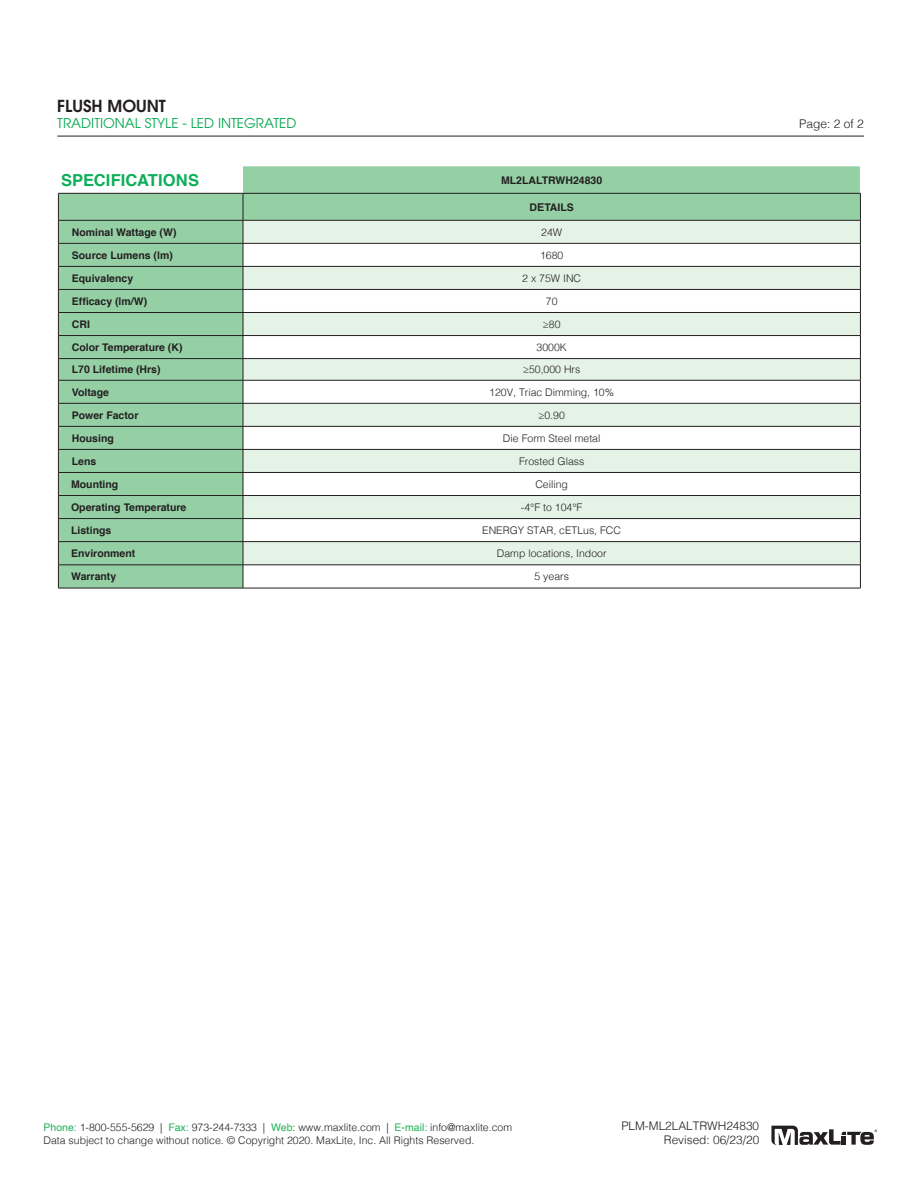
<style>
.page{position:relative;width:918px;height:1188px;background:#fff}
.page>*{position:absolute;margin:0;border:0;box-sizing:border-box;transform-origin:0 0}
.t1{font:700 16.5px "Helvetica";letter-spacing:.01em;color:#0daf5a}
.t2{font:600 16.5px "Avant Garde";color:#231f20}
.t3{font:13.5px "Avant Garde";color:#00a94e}
.t4{font:300 12px "Helvetica";color:#231f20}
.t5{font:300 11.85px/14.2px "Helvetica";color:#231f20;text-align:right}
.Body_Text__C{font:300 10.5px/12.6px "Helvetica";color:#231f20}
.Body_Text__L{font:700 10.5px "Helvetica";color:#231f20}
.Lv__2_-_Blue_Descrip{font:700 10.5px "Helvetica";color:#231f20}
.s1{font-size:10.8px}
.s2{font-weight:400;color:#21b259}
</style>
<div class="page">
<hr style="left:57px;top:136px;width:807px;height:1px;background:#231f20">
<svg style="left:771px;top:1126px;width:106px;height:19px"></svg>
<svg style="left:58px;top:166px;width:802px;height:422px;background:#a4d5b1"></svg>
<svg style="left:244px;top:221px;width:616px;height:344px;fill:#e5f3e7"></svg>
<hr style="left:58px;top:243px;width:185px;height:1px;background:#231f20">
<hr style="left:243px;top:243px;width:618px;height:1px;background:#231f20">
<hr style="left:58px;top:266px;width:185px;height:1px;background:#231f20">
<hr style="left:243px;top:266px;width:618px;height:1px;background:#231f20">
<hr style="left:58px;top:289px;width:185px;height:1px;background:#231f20">
<hr style="left:243px;top:289px;width:618px;height:1px;background:#231f20">
<hr style="left:58px;top:312px;width:185px;height:1px;background:#231f20">
<hr style="left:243px;top:312px;width:618px;height:1px;background:#231f20">
<hr style="left:58px;top:335px;width:185px;height:1px;background:#231f20">
<hr style="left:243px;top:335px;width:618px;height:1px;background:#231f20">
<hr style="left:58px;top:358px;width:185px;height:1px;background:#231f20">
<hr style="left:58px;top:380px;width:185px;height:1px;background:#231f20">
<hr style="left:58px;top:403px;width:185px;height:1px;background:#231f20">
<hr style="left:243px;top:403px;width:618px;height:1px;background:#231f20">
<hr style="left:58px;top:426px;width:185px;height:1px;background:#231f20">
<hr style="left:243px;top:426px;width:618px;height:1px;background:#231f20">
<hr style="left:58px;top:449px;width:185px;height:1px;background:#231f20">
<hr style="left:243px;top:449px;width:618px;height:1px;background:#231f20">
<hr style="left:58px;top:472px;width:185px;height:1px;background:#231f20">
<hr style="left:243px;top:472px;width:618px;height:1px;background:#231f20">
<hr style="left:58px;top:495px;width:185px;height:1px;background:#231f20">
<hr style="left:243px;top:495px;width:618px;height:1px;background:#231f20">
<hr style="left:58px;top:518px;width:185px;height:1px;background:#231f20">
<hr style="left:243px;top:518px;width:618px;height:1px;background:#231f20">
<hr style="left:58px;top:541px;width:185px;height:1px;background:#231f20">
<hr style="left:243px;top:541px;width:618px;height:1px;background:#231f20">
<hr style="left:58px;top:565px;width:185px;height:1px;background:#231f20">
<hr style="left:243px;top:565px;width:618px;height:1px;background:#231f20">
<hr style="left:58px;top:588px;width:185px;height:1px;background:#231f20">
<hr style="left:243px;top:588px;width:618px;height:1px;background:#231f20">
<hr style="left:58px;top:193px;width:185px;height:1px;background:#231f20">
<hr style="left:58px;top:220px;width:185px;height:1px;background:#231f20">
<svg style="left:58px;top:194px;width:1px;height:394px"></svg>
<hr style="left:243px;top:193px;width:618px;height:1px;background:#231f20">
<hr style="left:243px;top:220px;width:618px;height:1px;background:#231f20">
<hr style="left:243px;top:358px;width:618px;height:1px;background:#231f20">
<svg style="left:243px;top:194px;width:1px;height:394px"></svg>
<hr style="left:243px;top:380px;width:618px;height:1px;background:#231f20">
<svg style="left:860px;top:166px;width:1px;height:422px"></svg>
<h1 class="t2" style="left:57px;top:95px;width:110px">FLUSH MOUNT</h1>
<p class="t3" style="left:57px;top:115px;width:241px">TRADITIONAL STYLE - LED INTEGRATED</p>
<p class="t1" style="left:61px;top:167px;width:139px">SPECIFICATIONS</p>
<p class="Body_Text__L" style="left:501px;top:172px;width:103px">ML2LALTRWH24830</p>
<p class="Lv__2_-_Blue_Descrip" style="left:530px;top:199px;width:46px">D<span class="s1">E</span>TAILS</p>
<p class="Body_Text__L" style="left:72px;top:224px;width:106px">Nominal Wattage (W)</p>
<p class="Body_Text__C" style="left:541px;top:225px;width:23px">24W</p>
<p class="Body_Text__L" style="left:72px;top:247px;width:102px">Source Lumens (lm)</p>
<p class="Body_Text__C" style="left:540px;top:248px;width:25px">1680</p>
<p class="Body_Text__L" style="left:72px;top:270px;width:63px">Equivalency</p>
<p class="Body_Text__C" style="left:522px;top:271px;width:60px">2 x 75W INC</p>
<p class="Body_Text__L" style="left:72px;top:293px;width:77px">Efficacy (lm/W)</p>
<p class="Body_Text__C" style="left:546px;top:294px;width:13px">70</p>
<p class="Body_Text__L" style="left:72px;top:316px;width:20px">CRI</p>
<p class="Body_Text__C" style="left:543px;top:317px;width:19px">≥80</p>
<p class="Body_Text__L" style="left:72px;top:339px;width:112px">Color Temperature (K)</p>
<p class="Body_Text__C" style="left:537px;top:340px;width:32px">3000K</p>
<p class="Body_Text__L" style="left:72px;top:361px;width:90px">L70 Lifetime (Hrs)</p>
<p class="Body_Text__C" style="left:523px;top:362px;width:59px">≥50,000 Hrs</p>
<p class="Body_Text__L" style="left:72px;top:384px;width:39px">Voltage</p>
<p class="Body_Text__C" style="left:489px;top:385px;width:126px">120V, Triac Dimming, 10%</p>
<p class="Body_Text__L" style="left:72px;top:407px;width:68px">Power Factor</p>
<p class="Body_Text__C" style="left:539px;top:408px;width:28px">≥0.90</p>
<p class="Body_Text__L" style="left:72px;top:430px;width:43px">Housing</p>
<p class="Body_Text__C" style="left:503px;top:431px;width:99px">Die Form Steel metal</p>
<p class="Body_Text__L" style="left:72px;top:453px;width:26px">Lens</p>
<p class="Body_Text__C" style="left:519px;top:454px;width:67px">Frosted Glass</p>
<p class="Body_Text__L" style="left:71px;top:476px;width:49px">Mounting</p>
<p class="Body_Text__C" style="left:535px;top:477px;width:34px">Ceiling</p>
<p class="Body_Text__L" style="left:71px;top:499px;width:117px">Operating Temperature</p>
<p class="Body_Text__C" style="left:521px;top:500px;width:63px">-4°F to 104°F</p>
<p class="Body_Text__L" style="left:71px;top:522px;width:42px">Listings</p>
<p class="Body_Text__C" style="left:482px;top:523px;width:140px">ENERGY STAR, cETLus, FCC</p>
<p class="Body_Text__L" style="left:71px;top:545px;width:66px">Environment</p>
<p class="Body_Text__C" style="left:497px;top:546px;width:111px">Damp locations, Indoor</p>
<p class="Body_Text__L" style="left:71px;top:568px;width:47px">Warranty</p>
<p class="Body_Text__C" style="left:535px;top:569px;width:36px">5 years</p>
<p class="t4" style="left:799px;top:114px;width:66px">Page: 2 of 2</p>
<p class="Body_Text__C" style="left:44px;top:1121px;width:470px"><span class="s2">Phone:</span> 1-800-555-5629 | <span class="s2">Fax:</span> 973-244-7333 | <span class="s2">Web</span>: www.maxlite.com | <span class="s2">E-mail:</span> info@maxlite.com<br>Data subject to change without notice. © Copyright 2020. MaxLite, Inc. All Rights Reserved.</p>
<p class="t5" style="left:621px;top:1117px;width:139px">PLM-ML2LALTRWH24830<br>Revised: 06/23/20</p>
</div>
